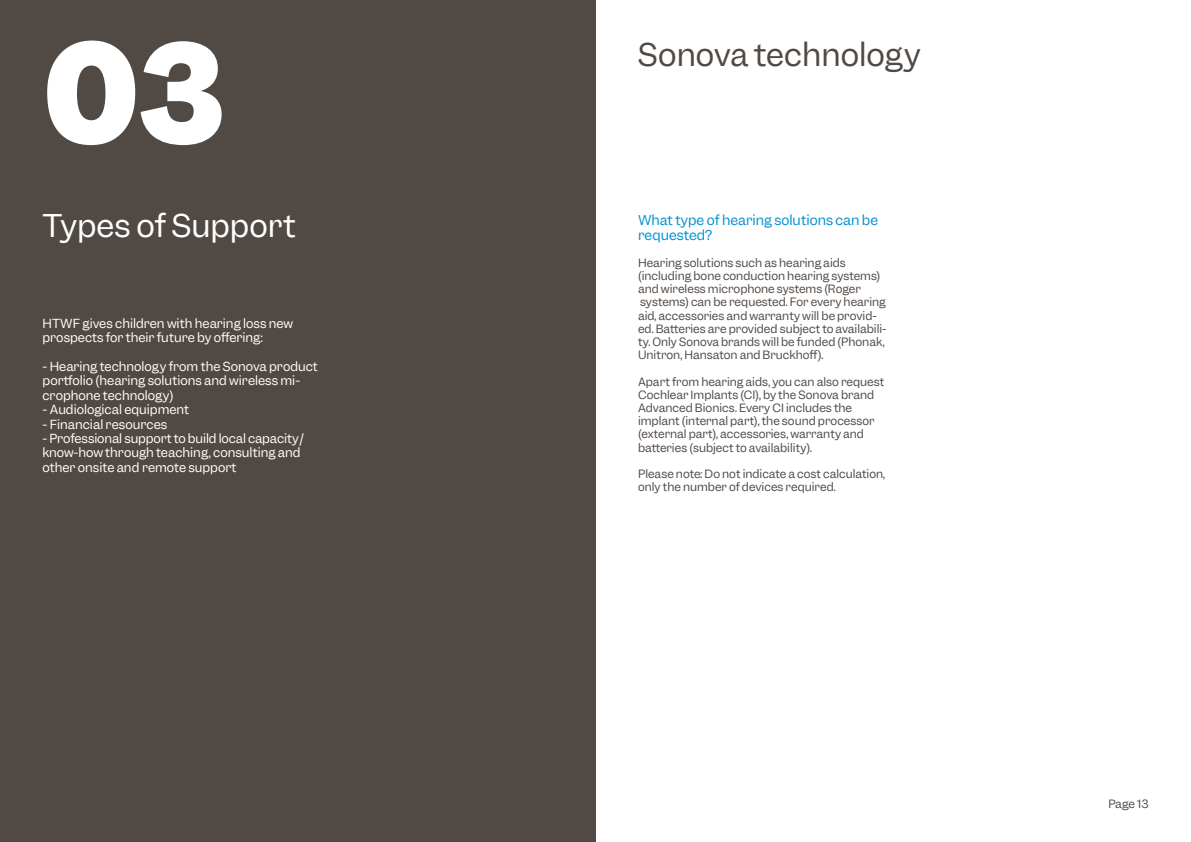
<style>
.page{position:relative;width:1191px;height:842px;background:#fff}
.page>*{position:absolute;margin:0;border:0;box-sizing:border-box;transform-origin:0 0}
.t1{font:700 130px "Garnett";color:#fff}
.t2{font:30px "Garnett";color:#504944}
.t3{font:30px "Garnett";color:#fff}
.t4{font:13px/15.6px "Garnett";color:#0091d1}
.t5{font:12px/14.4px "Garnett";color:#fff}
.t6{font:11px/13.2px "Garnett";color:#504944}
</style>
<div class="page">
<div style="left:0;top:0;width:595px;height:842px;background:#504944"></div>
<h1 class="t1" style="left:43px;top:5px;width:183px">03</h1>
<h2 class="t3" style="left:43px;top:207px;width:255px">Types of Support</h2>
<p class="t5" style="left:43px;top:316px;width:252px">HTWF gives children with hearing loss new prospects for their future by offering:</p>
<p class="t5" style="left:43px;top:359px;width:277px">- Hearing technology from the Sonova product portfolio (hearing solutions and wireless mi&shy;crophone technology)</p>
<p class="t5" style="left:43px;top:403px;width:148px">- Audiological equipment</p>
<p class="t5" style="left:43px;top:417px;width:126px">- Financial resources</p>
<p class="t5" style="left:43px;top:431px;width:263px">- Professional support to build local capacity / know-how through teaching, consulting and other onsite and remote support</p>
<h2 class="t2" style="left:638px;top:35px;width:284px">Sonova technology</h2>
<p class="t4" style="left:638px;top:212px;width:241px">What type of hearing solutions can be requested?</p>
<p class="t6" style="left:638px;top:256px;width:250px">Hearing solutions such as hearing aids (including bone conduction hearing systems) and wireless microphone systems (Roger systems) can be requested. For every hearing aid, accessories and warranty will be provid&shy;ed. Batteries are provided subject to availabili&shy;ty. Only Sonova brands will be funded (Phonak, Unitron, Hansaton and Bruckhoff).</p>
<p class="t6" style="left:638px;top:375px;width:248px">Apart from hearing aids, you can also request Cochlear Implants (CI), by the Sonova brand Advanced Bionics. Every CI includes the implant (internal part), the sound processor (external part), accessories, warranty and batteries (subject to availability).</p>
<p class="t6" style="left:638px;top:467px;width:248px">Please note: Do not indicate a cost calculation, only the number of devices required.</p>
<p class="t6" style="left:1108px;top:797px;width:42px">Page 13</p>
</div>
